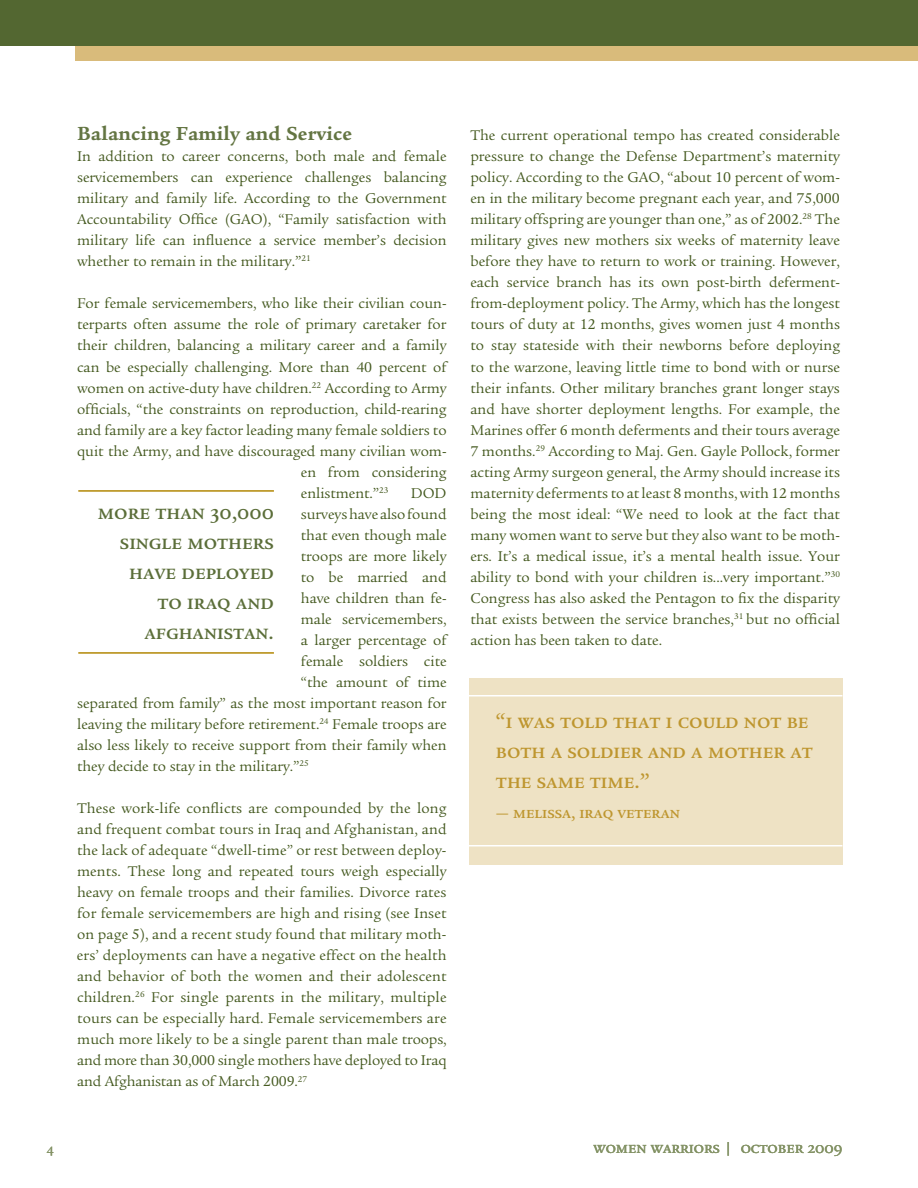
<style>
.page{position:relative;width:918px;height:1188px;background:#fff}
.page>*{position:absolute;margin:0;border:0;box-sizing:border-box;transform-origin:0 0}
.t1{font:500 21px/30px "Legacy Serif SC";color:#be962f}
.t2{font:500 21px/30px "Legacy Serif SC";color:#5b6e39;text-align:right}
.t3{font:700 19.5px "Legacy Serif";letter-spacing:.01em;color:#637542}
.t4{font:16.5px "Legacy Serif SC";color:#849366}
.t5{font:500 16.5px "Legacy Serif SC";color:#be962f}
.t6{font:14.7px/21px "Legacy Serif";letter-spacing:-.005em;color:#44591f;text-align:justify}
.t7{font:13.2px "Legacy Serif SC";color:#849366}
</style>
<div class="page">
<div style="left:76px;top:0;width:842px;height:61px;background:#d9bb7b"></div>
<div style="left:0;top:0;width:918px;height:45px;background:#536731"></div>
<div style="left:469px;top:678px;width:373px;height:186px;background:#eee2c4"></div>
<hr style="left:469px;top:695px;width:373px;height:1px;background:#fff">
<hr style="left:469px;top:845px;width:373px;height:1px;background:#fff">
<hr style="left:78px;top:490px;width:196px;height:2px;background:#b28705">
<hr style="left:78px;top:652px;width:196px;height:2px;background:#b28705">
<h2 class="t3" style="left:77px;top:122px;width:276px">Balancing Family and Service</h2>
<p class="t6" style="left:77px;top:146px;width:371px">In addition to career concerns, both male and female servicemembers can experience challenges balancing military and family life. According to the Government Accountability Office (GAO), “Family satisfaction with military life can influence a service member’s decision whether to remain in the military.”<sup>21</sup></p>
<p class="t6" style="left:77px;top:293px;width:371px">For female servicemembers, who like their civilian coun-</p>
<p class="t6" style="left:77px;top:314px;width:371px">terparts often assume the role of primary caretaker for</p>
<p class="t6" style="left:77px;top:335px;width:371px">their children, balancing a military career and a family</p>
<p class="t6" style="left:77px;top:356px;width:371px">can be especially challenging. More than 40 percent of</p>
<p class="t6" style="left:77px;top:377px;width:371px">women on active-duty have children.<sup>22</sup> According to Army</p>
<p class="t6" style="left:77px;top:398px;width:371px">officials, “the constraints on reproduction, child-rearing</p>
<p class="t6" style="left:77px;top:419px;width:371px">and family are a key factor leading many female soldiers to</p>
<p class="t6" style="left:77px;top:440px;width:371px">quit the Army, and have discouraged many civilian wom-</p>
<p class="t6" style="left:301px;top:462px;width:147px">en from considering</p>
<p class="t6" style="left:301px;top:483px;width:89px">enlistment.”<sup>23</sup></p>
<p class="t6" style="left:411px;top:483px;width:37px">DOD</p>
<p class="t6" style="left:301px;top:504px;width:147px">surveyshavealsofound</p>
<p class="t6" style="left:301px;top:525px;width:147px">that even though male</p>
<p class="t6" style="left:301px;top:546px;width:147px">troops are more likely</p>
<p class="t6" style="left:301px;top:567px;width:147px">to be married and</p>
<p class="t6" style="left:301px;top:588px;width:147px">have children than fe-</p>
<p class="t6" style="left:301px;top:609px;width:147px">male servicemembers,</p>
<p class="t6" style="left:301px;top:630px;width:147px">a larger percentage of</p>
<p class="t6" style="left:301px;top:651px;width:147px">female soldiers cite</p>
<p class="t6" style="left:301px;top:672px;width:147px">“the amount of time</p>
<p class="t6" style="left:77px;top:693px;width:371px">separated from family” as the most important reason for</p>
<p class="t6" style="left:77px;top:714px;width:371px">leaving the military before retirement.<sup>24</sup> Female troops are</p>
<p class="t6" style="left:77px;top:735px;width:371px">also less likely to receive support from their family when</p>
<p class="t6" style="left:77px;top:756px;width:233px">they decide to stay in the military.”<sup>25</sup></p>
<p class="t6" style="left:77px;top:798px;width:371px">These work-life conflicts are compounded by the long and frequent combat tours in Iraq and Afghanistan, and the lack of adequate “dwell-time” or rest between deploy&shy;ments. These long and repeated tours weigh especially heavy on female troops and their families. Divorce rates for female servicemembers are high and rising (see Inset on page 5), and a recent study found that military moth&shy;ers’ deployments can have a negative effect on the health and behavior of both the women and their adolescent children.<sup>26</sup> For single parents in the military, multiple tours can be especially hard. Female servicemembers are much more likely to be a single parent than male troops, and more than 30,000 single mothers have deployed to Iraq and Afghanistan as of March 2009.<sup>27</sup></p>
<h1 class="t2" style="left:98px;top:497px;width:178px">more than 30,000 single mothers have deployed<br>to iraq and afghanistan.</h1>
<p class="t6" style="left:470px;top:125px;width:371px">The current operational tempo has created considerable pressure to change the Defense Department’s maternity policy. According to the GAO, “about 10 percent of wom&shy;en in the military become pregnant each year, and 75,000 military offspring are younger than one,” as of 2002.<sup>28</sup> The military gives new mothers six weeks of maternity leave before they have to return to work or training. However, each service branch has its own post-birth deferment&shy;from-deployment policy. The Army, which has the longest tours of duty at 12 months, gives women just 4 months to stay stateside with their newborns before deploying to the warzone, leaving little time to bond with or nurse their infants. Other military branches grant longer stays and have shorter deployment lengths. For example, the Marines offer 6 month deferments and their tours average 7 months.<sup>29</sup> According to Maj. Gen. Gayle Pollock, former acting Army surgeon general, the Army should increase its maternity deferments to at least 8 months, with 12 months being the most ideal: “We need to look at the fact that many women want to serve but they also want to be moth&shy;ers. It’s a medical issue, it’s a mental health issue. Your ability to bond with your children is...very important.”<sup>30<br></sup>Congress has also asked the Pentagon to fix the disparity that exists between the service branches,<sup>31</sup> but no official action has been taken to date.</p>
<h1 class="t1" style="left:496px;top:706px;width:318px">“i was told that i could not be both a soldier and a mother at the same time.”</h1>
<p class="t5" style="left:496px;top:803px;width:186px">— melissa, iraq veteran</p>
<p class="t7" style="left:47px;top:1141px;width:8px">4</p>
<p class="t4" style="left:594px;top:1138px;width:250px">women warriors | october 2009</p>
</div>
